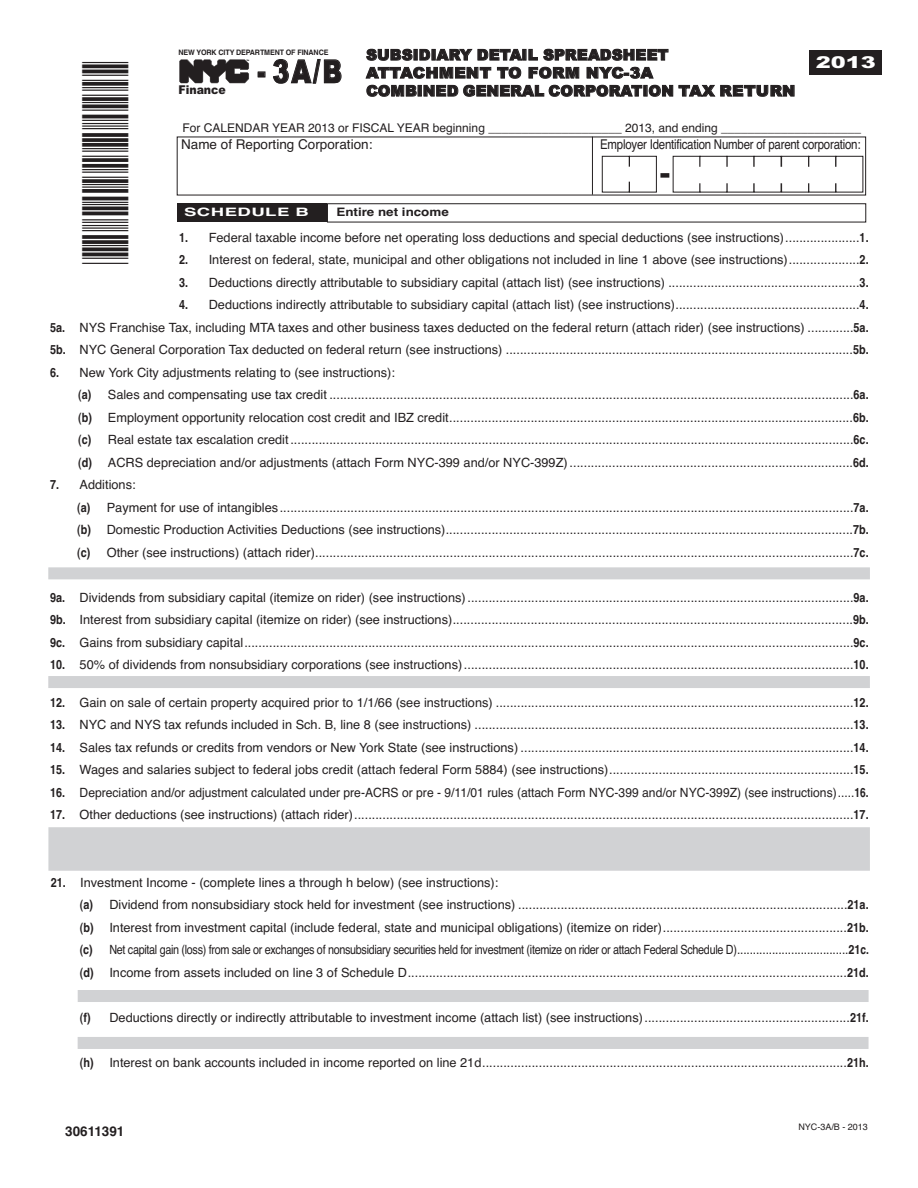
<style>
.page{position:relative;width:918px;height:1188px;background:#fff}
.page>*{position:absolute;margin:0;border:0;box-sizing:border-box;transform-origin:0 0}
.t1{font:900 31.95px "Arial";color:#231f20;scale:.75 1}
.t2{font:21px "ID Automation C39 S";color:#231f20}
.t3{font:900 16.35px "Arial";color:#fff;scale:1.38 1}
.t4{font:900 15px/18px "Arial";letter-spacing:.015em;color:#231f20}
.t5{font:13.5px "Helvetica";letter-spacing:-.02em;color:#231f20;scale:.85 1}
.t6{font:13.5px "Helvetica";color:#231f20}
.t7{font:700 13.5px "Helvetica";color:#231f20}
.t8{font:12.75px/22.5px "Helvetica";color:#231f20}
.t9{font:12.75px "Helvetica";color:#231f20;scale:.95 1}
.t10{font:900 12.15px "Arial";letter-spacing:-.005em;color:#231f20;scale:.9 1}
.t11{font:12px "Helvetica";color:#231f20}
.t12{font:700 11.7px "Helvetica";color:#231f20;scale:1.15 1}
.t13{font:700 11.55px "Helvetica";letter-spacing:.025em;color:#fff;scale:1.6 1}
.t14{font:9px "Helvetica";color:#231f20}
.t15{font:700 7.5px "Helvetica";letter-spacing:-.015em;color:#231f20;scale:.95 1}
.t16{font:900 1.8px "Arial";color:#231f20}
.s1{font-weight:700}
</style>
<div class="page">
<div style="left:177px;top:204px;width:150px;height:18px;background:#231f20"></div>
<div style="left:48px;top:676px;width:822px;height:12px;background:#d1d2d4"></div>
<div style="left:78px;top:990px;width:791px;height:12px;background:#d1d2d4"></div>
<div style="left:78px;top:1037px;width:791px;height:12px;background:#d1d2d4"></div>
<div style="left:48px;top:567px;width:822px;height:12px;background:#d1d2d4"></div>
<div style="left:48px;top:827px;width:822px;height:44px;background:#d1d2d4"></div>
<hr style="left:592px;top:137px;width:1px;height:58px;background:#231f20">
<div style="left:660px;top:173px;width:9px;height:5px;background:#231f20"></div>
<div style="left:673px;top:156px;width:27px;height:36px;border:1px solid #231f20"></div>
<div style="left:727px;top:156px;width:27px;height:36px;border:1px solid #231f20"></div>
<div style="left:808px;top:156px;width:28px;height:36px;border:1px solid #231f20"></div>
<div style="left:629px;top:156px;width:28px;height:36px;border:1px solid #231f20"></div>
<div style="left:754px;top:156px;width:27px;height:36px;border:1px solid #231f20"></div>
<div style="left:602px;top:156px;width:28px;height:36px;border:1px solid #231f20"></div>
<div style="left:781px;top:156px;width:28px;height:36px;border:1px solid #231f20"></div>
<div style="left:700px;top:156px;width:27px;height:36px;border:1px solid #231f20"></div>
<div style="left:691px;top:167px;width:152px;height:16px;background:#fff"></div>
<div style="left:623px;top:167px;width:13px;height:15px;background:#fff"></div>
<div style="left:809px;top:50px;width:73px;height:25px;background:#231f20"></div>
<svg style="left:179px;top:60px;width:70px;height:23px;background:#4a4748"></svg>
<p class="t4" style="left:366px;top:46px;width:431px">SUBSIDIARY DETAIL SPREADSHEET<br>ATTACHMENT TO FORM NYC-3A<br>COMBINED GENERAL CORPORATION TAX RETURN</p>
<p class="t15" style="left:178px;top:48px;width:159px">NEW YORK CITY DEPARTMENT OF FINANCE</p>
<h1 class="t1" style="left:258px;top:53px;width:114px">- 3A/B</h1>
<p class="t3" style="left:816px;top:52px;width:45px">2013</p>
<p class="t16" style="left:246px;top:59px;width:4px">TM</p>
<h2 class="t2" style="left:102px;top:264px;width:205px;rotate:-90deg">*30611391*</h2>
<p class="t10" style="left:179px;top:83px;width:54px">Finance</p>
<p class="t11" style="left:182px;top:121px;width:680px">For CALENDAR YEAR 2013 or FISCAL YEAR beginning ____________________ 2013, and ending _____________________</p>
<p class="t6" style="left:181px;top:136px;width:193px">Name of Reporting Corporation:</p>
<p class="t5" style="left:600px;top:136px;width:308px">Employer Identification Number of parent corporation:</p>
<p class="t13" style="left:184px;top:205px;width:79px">SCHEDULE B</p>
<p class="t12" style="left:336px;top:205px;width:99px">Entire net income</p>
<p class="t8" style="left:179px;top:226px;width:691px"><span class="s1">1.</span> Federal taxable income before net operating loss deductions and special deductions (see instructions).....................<span class="s1">1.</span></p>
<p class="t8" style="left:179px;top:249px;width:691px"><span class="s1">2.</span> Interest on federal, state, municipal and other obligations not included in line 1 above (see instructions)....................<span class="s1">2.</span></p>
<p class="t8" style="left:179px;top:271px;width:691px"><span class="s1">3.</span> Deductions directly attributable to subsidiary capital (attach list) (see instructions) ......................................................<span class="s1">3.</span></p>
<p class="t8" style="left:50px;top:294px;width:820px;text-align:justify;text-indent:129px"><span class="s1">4.</span> Deductions indirectly attributable to subsidiary capital (attach list) (see instructions)....................................................<span class="s1">4.<br>5a.</span> NYS Franchise Tax, including MTA taxes and other business taxes deducted on the federal return (attach rider) (see instructions) .............<span class="s1">5a.<br>5b.</span> NYC General Corporation Tax deducted on federal return (see instructions) ..................................................................................................<span class="s1">5b.</span></p>
<p class="t8" style="left:78px;top:361px;width:792px;text-indent:-28px"><span class="s1">6.</span> New York City adjustments relating to (see instructions):<br><span class="s1">(a)</span> Sales and compensating use tax credit ....................................................................................................................................................<span class="s1">6a. (b)</span> Employment opportunity relocation cost credit and IBZ credit..................................................................................................................<span class="s1">6b. (c)</span> Real estate tax escalation credit ...............................................................................................................................................................<span class="s1">6c. (d)</span> ACRS depreciation and/or adjustments (attach Form NYC-399 and/or NYC-399Z)................................................................................<span class="s1">6d.</span></p>
<p class="t8" style="left:77px;top:474px;width:793px;text-indent:-27px"><span class="s1">7.</span> Additions:<br><span class="s1">(a)</span> Payment for use of intangibles..................................................................................................................................................................<span class="s1">7a. (b)</span> Domestic Production Activities Deductions (see instructions)...................................................................................................................<span class="s1">7b. (c)</span> Other (see instructions) (attach rider)........................................................................................................................................................<span class="s1">7c.</span></p>
<p class="t8" style="left:50px;top:586px;width:820px;text-align:justify"><span class="s1">9a.</span> Dividends from subsidiary capital (itemize on rider) (see instructions).............................................................................................................<span class="s1">9a.<br>9b.</span> Interest from subsidiary capital (itemize on rider) (see instructions).................................................................................................................<span class="s1">9b.<br>9c.</span> Gains from subsidiary capital............................................................................................................................................................................<span class="s1">9c.</span></p>
<p class="t8" style="left:50px;top:654px;width:820px"><span class="s1">10.</span> 50% of dividends from nonsubsidiary corporations (see instructions)..............................................................................................................<span class="s1">10.</span></p>
<p class="t8" style="left:50px;top:691px;width:820px"><span class="s1">12.</span> Gain on sale of certain property acquired prior to 1/1/66 (see instructions) .....................................................................................................<span class="s1">12.</span></p>
<p class="t8" style="left:50px;top:714px;width:820px"><span class="s1">13.</span> NYC and NYS tax refunds included in Sch. B, line 8 (see instructions) ...........................................................................................................<span class="s1">13.</span></p>
<p class="t8" style="left:50px;top:736px;width:820px"><span class="s1">14.</span> Sales tax refunds or credits from vendors or New York State (see instructions) ..............................................................................................<span class="s1">14.</span></p>
<p class="t8" style="left:50px;top:759px;width:820px"><span class="s1">15.</span> Wages and salaries subject to federal jobs credit (attach federal Form 5884) (see instructions).....................................................................<span class="s1">15.</span></p>
<p class="t9" style="left:50px;top:785px;width:863px"><span class="s1">16.</span> Depreciation and/or adjustment calculated under pre-ACRS or pre - 9/11/01 rules (attach Form NYC-399 and/or NYC-399Z) (see instructions).....<span class="s1">16.</span></p>
<p class="t8" style="left:50px;top:804px;width:820px"><span class="s1">17.</span> Other deductions (see instructions) (attach rider).............................................................................................................................................<span class="s1">17.</span></p>
<p class="t8" style="left:80px;top:871px;width:791px;text-indent:-29px"><span class="s1">21.</span> Investment Income - (complete lines a through h below) (see instructions):<br><span class="s1">(a)</span> Dividend from nonsubsidiary stock held for investment (see instructions) .............................................................................................<span class="s1">21a. (b)</span> Interest from investment capital (include federal, state and municipal obligations) (itemize on rider)....................................................<span class="s1">21b. (c)</span> Net capital gain (loss) from sale or exchanges of nonsubsidiary securities held for investment (itemize on rider or attach Federal Schedule D)...................................<span class="s1">21c. (d)</span> Income from assets included on line 3 of Schedule D............................................................................................................................<span class="s1">21d.</span></p>
<p class="t8" style="left:80px;top:1006px;width:790px"><span class="s1">(f)</span> Deductions directly or indirectly attributable to investment income (attach list) (see instructions)..........................................................<span class="s1">21f.</span></p>
<p class="t8" style="left:80px;top:1051px;width:790px"><span class="s1">(h)</span> Interest on bank accounts included in income reported on line 21d.......................................................................................................<span class="s1">21h.</span></p>
<p class="t7" style="left:65px;top:1123px;width:61px">30611391</p>
<p class="t14" style="left:798px;top:1122px;width:71px">NYC-3A/B - 2013</p>
</div>
